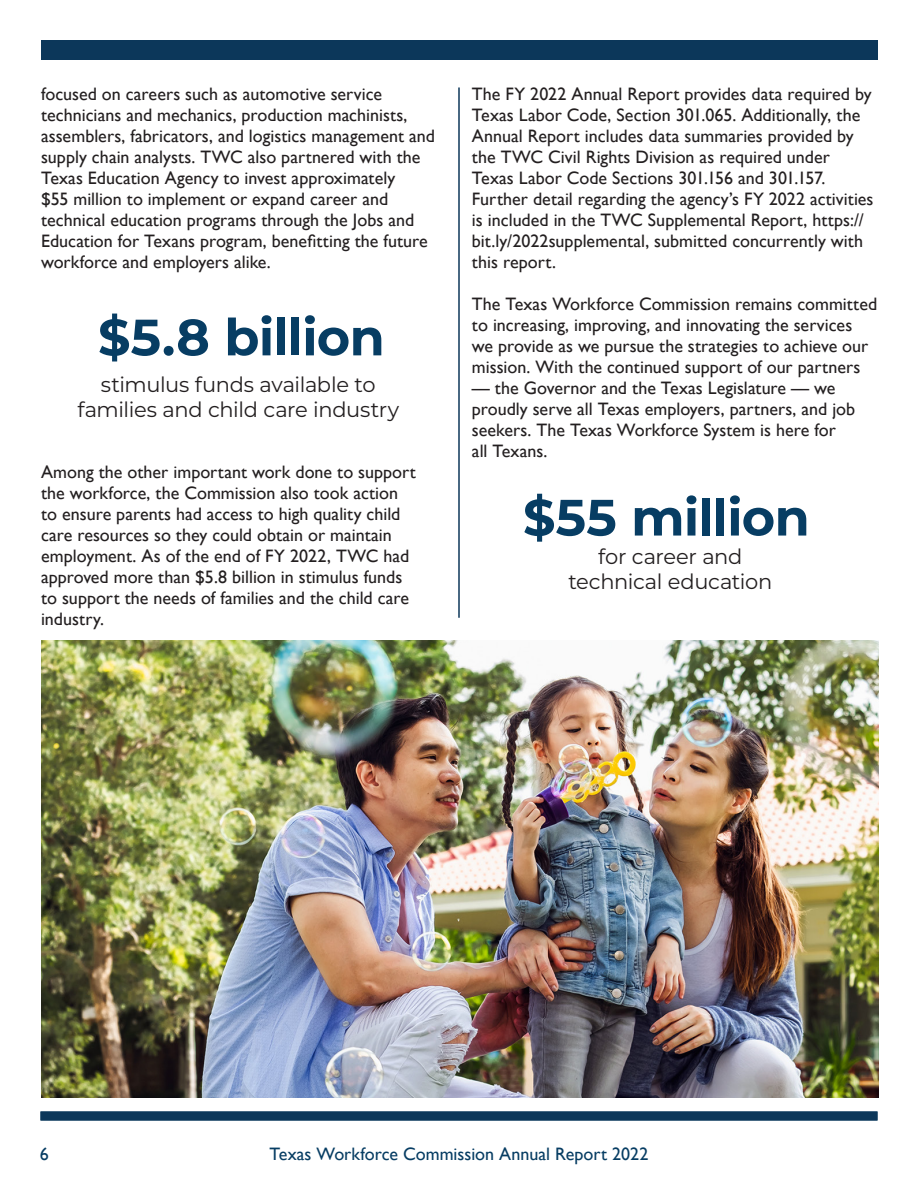
<style>
.page{position:relative;width:918px;height:1188px;background:#fff}
.page>*{position:absolute;margin:0;border:0;box-sizing:border-box;transform-origin:0 0}
.t1{font:700 51px "Montserrat";letter-spacing:-.015em;color:#073d63}
.t2{font:21px/25.2px "Montserrat";letter-spacing:-.02em;color:#231f20;text-align:center}
.Basic_Body_Gills_San{font:18px/21px "Gill Sans";color:#231f20}
.t3{font:18px "Gill Sans";color:#073d63}
</style>
<div class="page">
<div style="left:40px;top:1112px;width:838px;height:8px;background:#0c375a"></div>
<div style="left:41px;top:40px;width:837px;height:20px;background:#0c375a"></div>
<hr style="left:458px;top:87px;width:2px;height:531px;background:#0c375a">
<img style="left:42px;top:640px;width:836px;height:457px">
<p class="Basic_Body_Gills_San" style="left:41px;top:84px;width:395px">focused on careers such as automotive service technicians and mechanics, production machinists, assemblers, fabricators, and logistics management and supply chain analysts. TWC also partnered with the Texas Education Agency to invest approximately<br>$55 million to implement or expand career and technical education programs through the Jobs and Education for Texans program, benefitting the future workforce and employers alike.</p>
<p class="t1" style="left:98px;top:300px;width:288px">$5.8 billion</p>
<p class="t2" style="left:77px;top:371px;width:323px">stimulus funds available to families and child care industry</p>
<p class="Basic_Body_Gills_San" style="left:41px;top:462px;width:376px">Among the other important work done to support the workforce, the Commission also took action to ensure parents had access to high quality child care resources so they could obtain or maintain employment. As of the end of FY 2022, TWC had approved more than $5.8 billion in stimulus funds to support the needs of families and the child care industry.</p>
<p class="Basic_Body_Gills_San" style="left:472px;top:84px;width:403px">The FY 2022 Annual Report provides data required by Texas Labor Code, Section 301.065. Additionally, the Annual Report includes data summaries provided by the TWC Civil Rights Division as required under Texas Labor Code Sections 301.156 and 301.157.<br>Further detail regarding the agency’s FY 2022 activities is included in the TWC Supplemental Report, https:// bit.ly/2022supplemental, submitted concurrently with this report.</p>
<p class="Basic_Body_Gills_San" style="left:472px;top:294px;width:407px">The Texas Workforce Commission remains committed to increasing, improving, and innovating the services we provide as we pursue the strategies to achieve our mission. With the continued support of our partners</p>
<p class="Basic_Body_Gills_San" style="left:472px;top:378px;width:385px">— the Governor and the Texas Legislature — we proudly serve all Texas employers, partners, and job seekers. The Texas Workforce System is here for all Texans.</p>
<p class="t1" style="left:523px;top:481px;width:288px">$55 million</p>
<p class="t2" style="left:568px;top:543px;width:206px">for career and technical education</p>
<p class="t3" style="left:40px;top:1144px;width:10px">6</p>
<p class="t3" style="left:270px;top:1143px;width:380px">Texas Workforce Commission Annual Report 2022</p>
</div>
